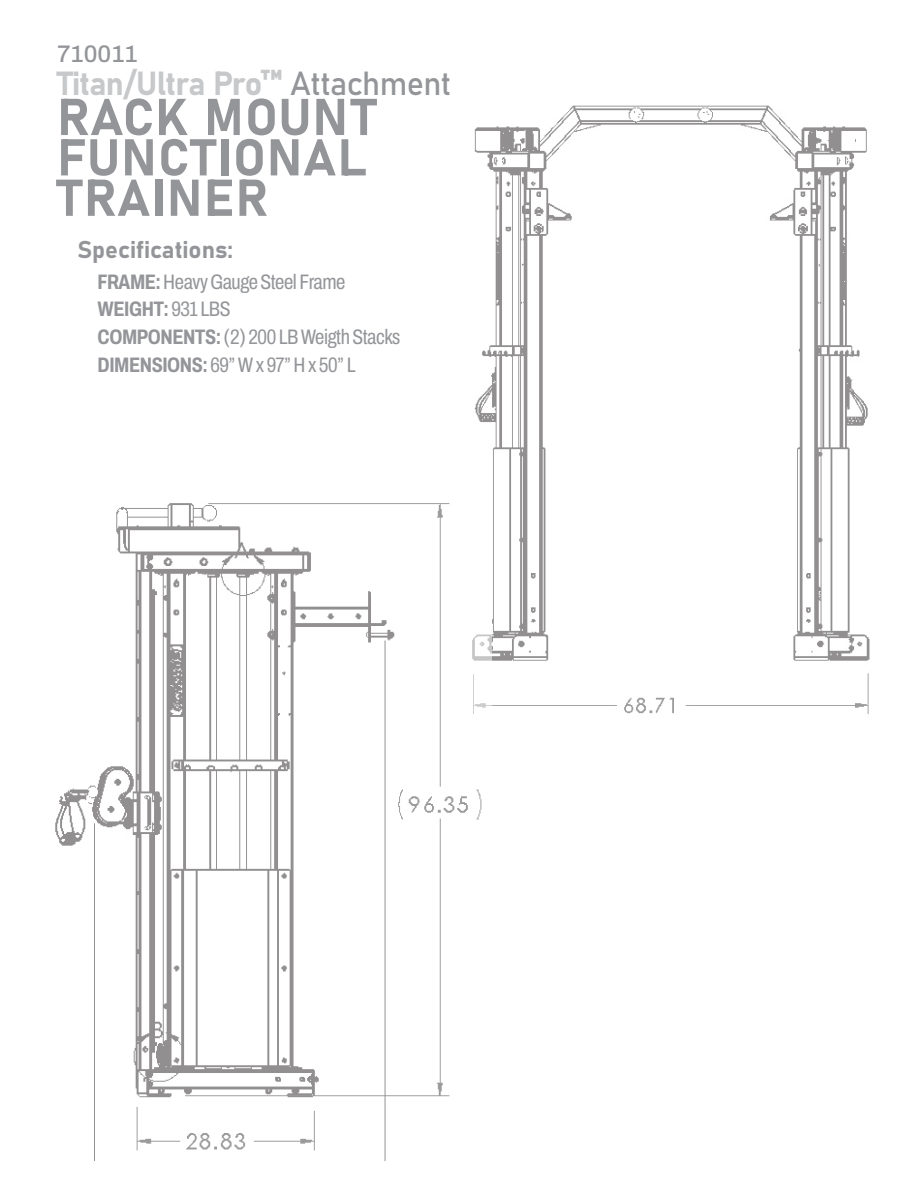
<style>
.page{position:relative;width:918px;height:1188px;background:#fff}
.page>*{position:absolute;margin:0;border:0;box-sizing:border-box;transform-origin:0 0}
.t1{font:51px/40.3px "Bahnschrift";letter-spacing:.025em;color:#939598}
.t2{font:33px "Bahnschrift";letter-spacing:-.02em;color:#c7c8ca}
.t3{font:24px "Bahnschrift";color:#939598}
.t4{font:500 24px "Archivo";color:#939598}
.t5{font:21px/27.8px "Archivo Condensed";letter-spacing:-.02em;color:#939598}
.s1{color:#939598}
.s2{font-weight:700}
</style>
<div class="page">
<img style="left:474px;top:105px;width:396px;height:609px">
<img style="left:55px;top:477px;width:436px;height:684px">
<p class="t4" style="left:57px;top:36px;width:82px">710011</p>
<h2 class="t2" style="left:57px;top:58px;width:396px">Titan/Ultra Pro™ <span class="s1">Attachment</span></h2>
<h1 class="t1" style="left:57px;top:93px;width:320px">RACK MOUNT<br>FUNCTIONAL<br>TRAINER</h1>
<p class="t3" style="left:77px;top:231px;width:157px">Specifications:</p>
<p class="t5" style="left:98px;top:267px;width:304px"><span class="s2">FRAME:</span> Heavy Gauge Steel Frame<br><span class="s2">WEIGHT:</span> 931 LBS<br><span class="s2">COMPONENTS:</span> (2) 200 LB Weigth Stacks<br><span class="s2">DIMENSIONS:</span> 69” W x 97” H x 50” L</p>
</div>
